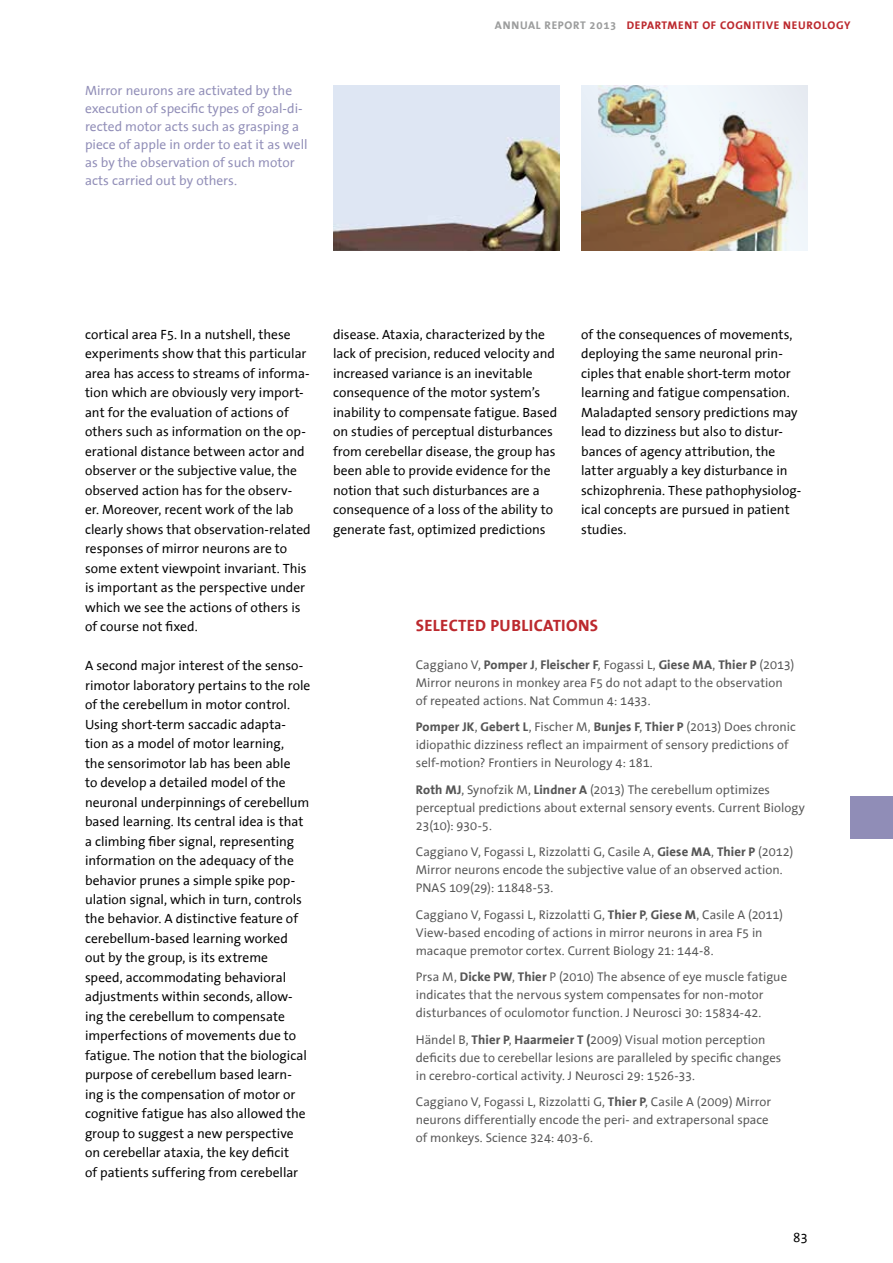
<style>
.page{position:relative;width:893px;height:1263px;background:#fff}
.page>*{position:absolute;margin:0;border:0;box-sizing:border-box;transform-origin:0 0}
.t1{font:700 16.5px "The Sans Office";letter-spacing:.02em;color:#bc292e}
.t2{font:13.5px/19.5px "The Sans Office";color:#000}
.t3{font:13.5px/18px "The Sans Office";color:#908db7}
.t4{font:12.75px/18px "The Sans Office";color:#565656}
.t5{font:700 11.25px "The Sans Office";letter-spacing:.06em;color:#bc292e}
.s1{color:#9c9d9d}
.s2{font-weight:700}
</style>
<div class="page">
<img style="left:333px;top:85px;width:227px;height:165px">
<img style="left:581px;top:85px;width:227px;height:165px">
<div style="left:850px;top:796px;width:43px;height:42px;background:#908db7"></div>
<p class="t3" style="left:85px;top:82px;width:224px">Mirror neurons are activated by the execution of specific types of goal-di&shy;rected motor acts such as grasping a piece of apple in order to eat it as well as by the observation of such motor acts carried out by others.</p>
<p class="t5" style="left:495px;top:20px;width:357px"><span class="s1">Annual report 2013</span> department of cognitive neurology</p>
<p class="t2" style="left:85px;top:325px;width:227px">cortical area F5. In a nutshell, these experiments show that this particular area has access to streams of informa&shy;tion which are obviously very import&shy;ant for the evaluation of actions of others such as information on the op&shy;erational distance between actor and observer or the subjective value, the observed action has for the observ-<br>er. Moreover, recent work of the lab clearly shows that observation-related responses of mirror neurons are to some extent viewpoint invariant. This is important as the perspective under which we see the actions of others is of course not fixed.</p>
<p class="t2" style="left:85px;top:656px;width:227px">A second major interest of the senso&shy;rimotor laboratory pertains to the role of the cerebellum in motor control.<br>Using short-term saccadic adapta&shy;tion as a model of motor learning,<br>the sensorimotor lab has been able<br>to develop a detailed model of the neuronal underpinnings of cerebellum based learning. Its central idea is that a climbing fiber signal, representing information on the adequacy of the behavior prunes a simple spike pop&shy;ulation signal, which in turn, controls the behavior. A distinctive feature of cerebellum-based learning worked out by the group, is its extreme<br>speed, accommodating behavioral adjustments within seconds, allow&shy;ing the cerebellum to compensate imperfections of movements due to fatigue. The notion that the biological purpose of cerebellum based learn&shy;ing is the compensation of motor or cognitive fatigue has also allowed the group to suggest a new perspective on cerebellar ataxia, the key deficit<br>of patients suffering from cerebellar</p>
<p class="t2" style="left:333px;top:325px;width:226px">disease. Ataxia, characterized by the lack of precision, reduced velocity and increased variance is an inevitable consequence of the motor system’s inability to compensate fatigue. Based on studies of perceptual disturbances from cerebellar disease, the group has been able to provide evidence for the notion that such disturbances are a consequence of a loss of the ability to generate fast, optimized predictions</p>
<p class="t2" style="left:581px;top:325px;width:222px">of the consequences of movements, deploying the same neuronal prin&shy;ciples that enable short-term motor learning and fatigue compensation.<br>Maladapted sensory predictions may lead to dizziness but also to distur&shy;bances of agency attribution, the latter arguably a key disturbance in schizophrenia. These pathophysiolog&shy;ical concepts are pursued in patient studies.</p>
<p class="t1" style="left:416px;top:617px;width:184px">Selected Publications</p>
<p class="t4" style="left:416px;top:656px;width:380px">Caggiano V, <span class="s2">Pomper J</span>, <span class="s2">Fleischer F</span>, Fogassi L, <span class="s2">Giese MA</span>, <span class="s2">Thier P</span> (2013)<br>Mirror neurons in monkey area F5 do not adapt to the observation of repeated actions. Nat Commun 4: 1433.</p>
<p class="t4" style="left:416px;top:718px;width:381px"><span class="s2">Pomper JK</span>, <span class="s2">Gebert L</span>, Fischer M, <span class="s2">Bunjes F</span>, <span class="s2">Thier P</span> (2013) Does chronic idiopathic dizziness reflect an impairment of sensory predictions of self-motion? Frontiers in Neurology 4: 181.</p>
<p class="t4" style="left:416px;top:781px;width:391px"><span class="s2">Roth MJ</span>, Synofzik M, <span class="s2">Lindner A</span> (2013) The cerebellum optimizes perceptual predictions about external sensory events. Current Biology<br>23(10): 930-5.</p>
<p class="t4" style="left:416px;top:843px;width:379px">Caggiano V, Fogassi L, Rizzolatti G, Casile A, <span class="s2">Giese MA</span>, <span class="s2">Thier P</span> (2012)<br>Mirror neurons encode the subjective value of an observed action.<br>PNAS 109(29): 11848-53.</p>
<p class="t4" style="left:416px;top:906px;width:369px">Caggiano V, Fogassi L, Rizzolatti G, <span class="s2">Thier P</span>, <span class="s2">Giese M</span>, Casile A (2011)<br>View-based encoding of actions in mirror neurons in area F5 in macaque premotor cortex. Current Biology 21: 144-8.</p>
<p class="t4" style="left:416px;top:968px;width:373px">Prsa M, <span class="s2">Dicke PW</span>, <span class="s2">Thier</span> P (2010) The absence of eye muscle fatigue indicates that the nervous system compensates for non-motor disturbances of oculomotor function. J Neurosci 30: 15834-42.</p>
<p class="t4" style="left:416px;top:1031px;width:367px">Händel B, <span class="s2">Thier P</span>, <span class="s2">Haarmeier T (</span>2009) Visual motion perception deficits due to cerebellar lesions are paralleled by specific changes in cerebro-cortical activity. J Neurosci 29: 1526-33.</p>
<p class="t4" style="left:416px;top:1093px;width:357px">Caggiano V, Fogassi L, Rizzolatti G, <span class="s2">Thier P</span>, Casile A (2009) Mirror neurons differentially encode the peri- and extrapersonal space of monkeys. Science 324: 403-6.</p>
<p class="t2" style="left:793px;top:1228px;width:16px">83</p>
</div>
